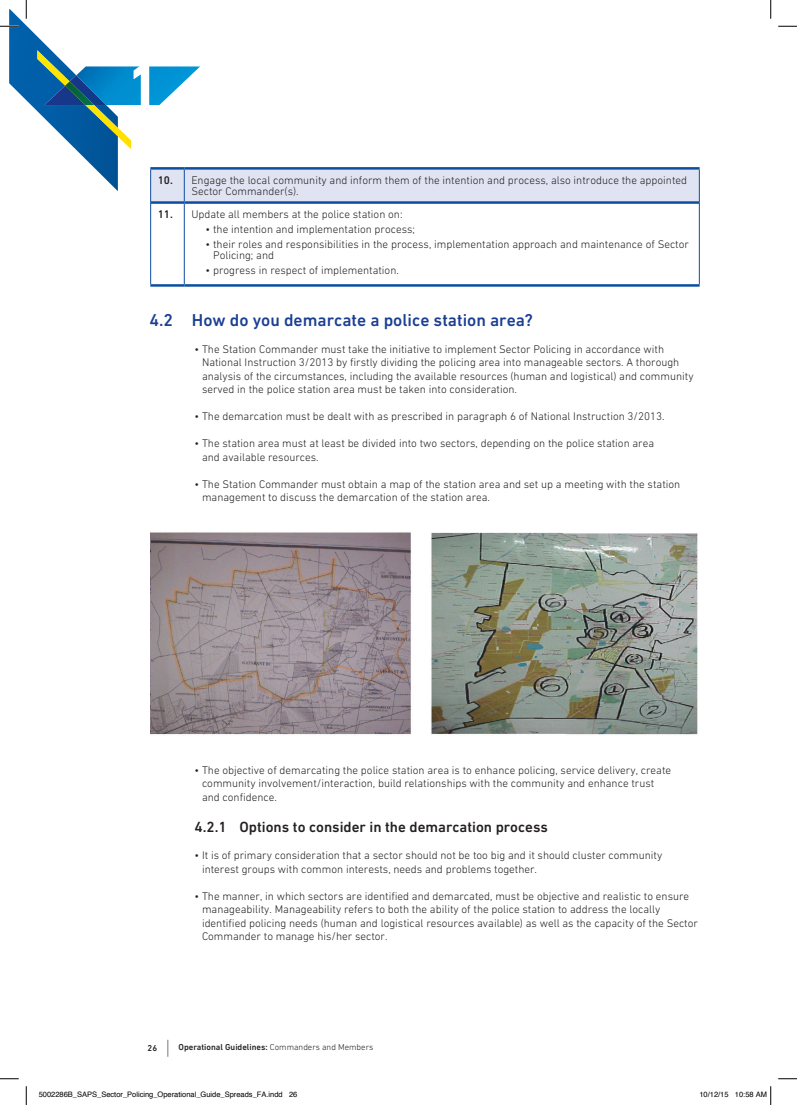
<style>
.page{position:relative;width:797px;height:1105px;background:#fff}
.page>*{position:absolute;margin:0;border:0;box-sizing:border-box;transform-origin:0 0}
.t1{font:700 60px "DIN Next LT Pro";color:#fff}
.t2{font:500 17.5px "DIN Next LT Pro";color:#1b3f94}
.t3{font:500 15px "DIN Next LT Pro";color:#231f20}
.t4{font:300 11.25px/13.5px "DIN Next LT Pro";color:#231f20}
.t5{font:500 8.75px "DIN Next LT Pro";color:#231f20}
.t6{font:7.5px "Helvetica";color:#000}
.s1{font-weight:500}
.s2{font-weight:300}
</style>
<div class="page">
<svg style="left:167px;top:1040px;width:1px;height:17px"></svg>
<img style="left:9px;top:9px;width:109px;height:182px">
<img style="left:37px;top:50px;width:94px;height:99px">
<img style="left:76px;top:66px;width:124px;height:39px">
<img style="left:44px;top:75px;width:62px;height:30px">
<img style="left:65px;top:81px;width:29px;height:24px">
<div style="left:151px;top:170px;width:548px;height:31px;background:#e0e4f2"></div>
<hr style="left:150px;top:170px;width:1px;height:33px;background:#0d4da1">
<hr style="left:150px;top:167px;width:34px;height:3px;background:#0d4da1">
<hr style="left:184px;top:170px;width:1px;height:31px;background:#0d4da1">
<hr style="left:184px;top:167px;width:515px;height:3px;background:#0d4da1">
<hr style="left:699px;top:170px;width:1px;height:33px;background:#0d4da1">
<hr style="left:150px;top:203px;width:1px;height:81px;background:#0d4da1">
<hr style="left:151px;top:201px;width:33px;height:3px;background:#0d4da1">
<hr style="left:150px;top:284px;width:34px;height:3px;background:#0d4da1">
<hr style="left:184px;top:204px;width:1px;height:80px;background:#0d4da1">
<hr style="left:184px;top:201px;width:515px;height:3px;background:#0d4da1">
<hr style="left:699px;top:203px;width:1px;height:81px;background:#0d4da1">
<hr style="left:184px;top:284px;width:515px;height:3px;background:#0d4da1">
<img style="left:150px;top:532px;width:548px;height:203px">
<svg style="left:0;top:25px;width:19px;height:2px"></svg>
<svg style="left:778px;top:25px;width:19px;height:2px"></svg>
<svg style="left:0;top:1078px;width:19px;height:1px"></svg>
<svg style="left:778px;top:1078px;width:19px;height:1px"></svg>
<svg style="left:25px;top:0;width:2px;height:19px"></svg>
<svg style="left:25px;top:1086px;width:2px;height:19px"></svg>
<svg style="left:770px;top:0;width:1px;height:19px"></svg>
<svg style="left:770px;top:1086px;width:1px;height:19px"></svg>
<h1 class="t1" style="left:126px;top:50px;width:35px">1</h1>
<p class="t4" style="left:191px;top:174px;width:497px;line-height:11.2px;text-indent:-34px"><span class="s1">10.</span> Engage the local community and inform them of the intention and process, also introduce the appointed<br>Sector Commander(s).</p>
<p class="t4" style="left:158px;top:207px;width:246px"><span class="s1">11.</span> Update all members at the police station on:</p>
<p class="t4" style="left:205px;top:222px;width:211px">• the intention and implementation process;</p>
<p class="t4" style="left:213px;top:238px;width:477px;line-height:11.2px;text-indent:-8px">• their roles and responsibilities in the process, implementation approach and maintenance of Sector<br>Policing; and</p>
<p class="t4" style="left:205px;top:263px;width:195px">• progress in respect of implementation.</p>
<h2 class="t2" style="left:149px;top:310px;width:385px">4.2 How do you demarcate a police station area?</h2>
<p class="t4" style="left:202px;top:342px;width:493px;text-indent:-8px">• The Station Commander must take the initiative to implement Sector Policing in accordance with National Instruction 3/2013 by firstly dividing the policing area into manageable sectors. A thorough analysis of the circumstances, including the available resources (human and logistical) and community served in the police station area must be taken into consideration.</p>
<p class="t4" style="left:194px;top:410px;width:471px">• The demarcation must be dealt with as prescribed in paragraph 6 of National Instruction 3/2013.</p>
<p class="t4" style="left:202px;top:437px;width:453px;text-indent:-8px">• The station area must at least be divided into two sectors, depending on the police station area and available resources.</p>
<p class="t4" style="left:202px;top:477px;width:480px;text-indent:-8px">• The Station Commander must obtain a map of the station area and set up a meeting with the station management to discuss the demarcation of the station area.</p>
<p class="t4" style="left:202px;top:763px;width:470px;text-indent:-8px">• The objective of demarcating the police station area is to enhance policing, service delivery, create community involvement/interaction, build relationships with the community and enhance trust and confidence.</p>
<h3 class="t3" style="left:194px;top:818px;width:355px">4.2.1 Options to consider in the demarcation process</h3>
<p class="t4" style="left:202px;top:848px;width:462px;text-indent:-8px">• It is of primary consideration that a sector should not be too big and it should cluster community interest groups with common interests, needs and problems together.</p>
<p class="t4" style="left:202px;top:889px;width:497px;text-indent:-8px">• The manner, in which sectors are identified and demarcated, must be objective and realistic to ensure manageability. Manageability refers to both the ability of the police station to address the locally identified policing needs (human and logistical resources available) as well as the capacity of the Sector Commander to manage his/her sector.</p>
<p class="t5" style="left:148px;top:1042px;width:11px">26</p>
<p class="t5" style="left:178px;top:1042px;width:196px">Operational Guidelines: <span class="s2">Commanders and Members</span></p>
<p class="t6" style="left:39px;top:1089px;width:260px">5002286B_SAPS_Sector_Policing_Operational_Guide_Spreads_FA.indd 26</p>
<p class="t6" style="left:699px;top:1089px;width:69px">10/12/15 10:58 AM</p>
</div>
